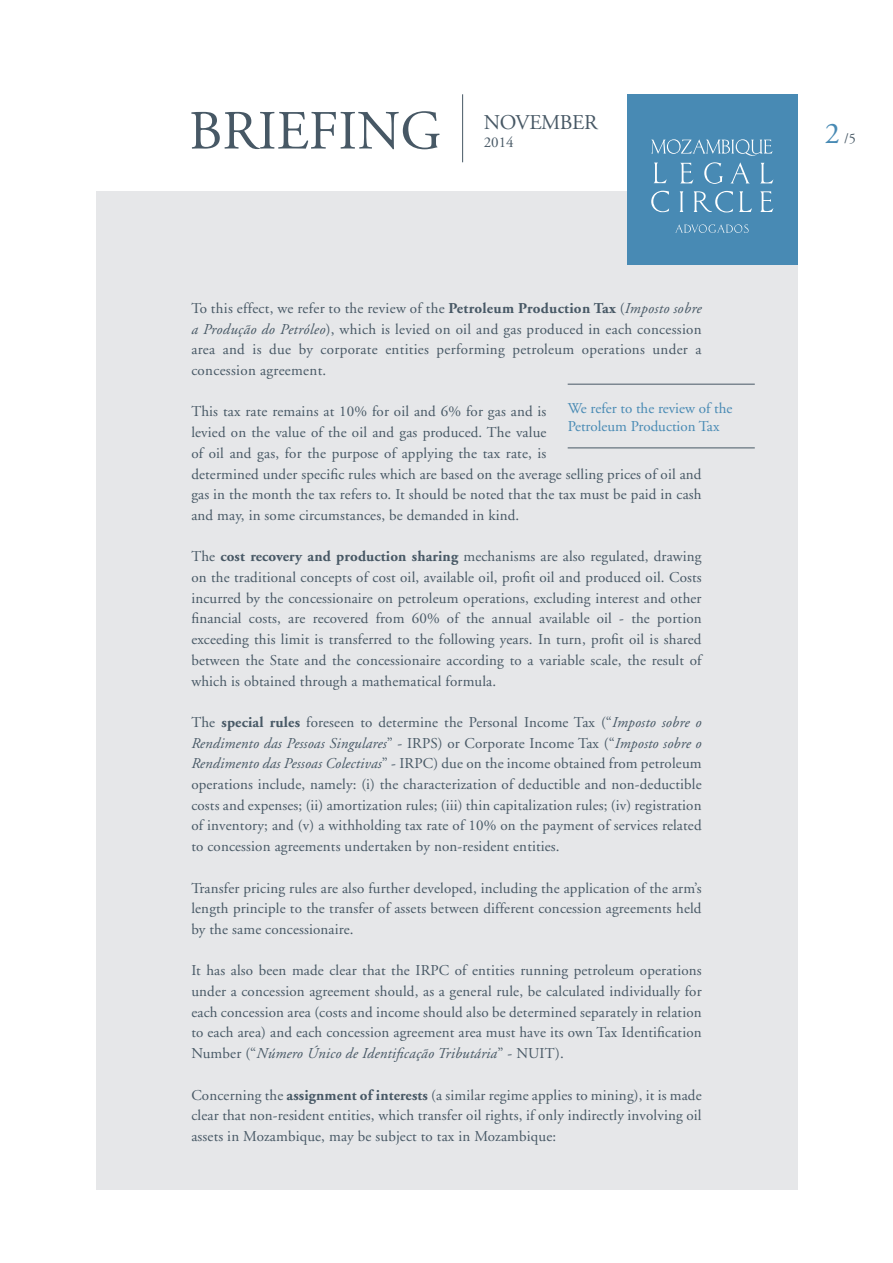
<style>
.page{position:relative;width:893px;height:1263px;background:#fff}
.page>*{position:absolute;margin:0;border:0;box-sizing:border-box;transform-origin:0 0}
.t1{font:55.2px "Adobe Garamond";letter-spacing:.19em;color:#475865}
.t2{font:21px "Adobe Garamond";letter-spacing:-.02em;color:#475865}
.t3{font:15px/20.7px "Adobe Garamond";letter-spacing:.01em;color:#475865;text-align:justify}
.t4{font:15px/18px "Adobe Garamond";color:#488ab4}
.t5{font:14.25px "Adobe Garamond";color:#475865}
.s1{font-weight:700}
.s2{font-style:italic}
.s3{font-size:30px;color:#488ab4}
</style>
<div class="page">
<div style="left:96px;top:191px;width:701px;height:998px;background:#e6e7e9"></div>
<div style="left:627px;top:94px;width:170px;height:170px;background:#488ab4"></div>
<svg style="left:651px;top:139px;width:122px;height:17px"></svg>
<svg style="left:680px;top:163px;width:13px;height:20px"></svg>
<svg style="left:704px;top:162px;width:19px;height:22px"></svg>
<svg style="left:731px;top:162px;width:18px;height:21px"></svg>
<svg style="left:761px;top:163px;width:12px;height:20px"></svg>
<svg style="left:654px;top:163px;width:13px;height:20px"></svg>
<svg style="left:680px;top:191px;width:3px;height:21px"></svg>
<svg style="left:694px;top:191px;width:39px;height:21px"></svg>
<svg style="left:739px;top:191px;width:13px;height:21px"></svg>
<svg style="left:760px;top:191px;width:13px;height:21px"></svg>
<svg style="left:651px;top:191px;width:18px;height:21px"></svg>
<svg style="left:675px;top:224px;width:74px;height:9px"></svg>
<hr style="left:462px;top:94px;width:1px;height:68px;background:#475865">
<hr style="left:568px;top:384px;width:187px;height:1px;background:#475865">
<hr style="left:568px;top:447px;width:187px;height:1px;background:#475865">
<h1 class="t1" style="left:189px;top:101px;width:254px">Briefing</h1>
<h2 class="t2" style="left:484px;top:111px;width:115px">NOVEMBER</h2>
<p class="t3" style="left:484px;top:132px;width:31px">2014</p>
<p class="t3" style="left:191px;top:298px;width:512px">To this effect, we refer to the review of the <span class="s1">Petroleum Production Tax</span> (<span class="s2">Imposto sobre a Produção do Petróleo</span>), which is levied on oil and gas produced in each concession area and is due by corporate entities performing petroleum operations under a concession agreement.</p>
<p class="t3" style="left:191px;top:402px;width:512px;text-align:left">This tax rate remains at 10% for oil and 6% for gas and is<br>levied on the value of the oil and gas produced. The value<br>of oil and gas, for the purpose of applying the tax rate, is<br>determined under specific rules which are based on the average selling prices of oil and gas in the month the tax refers to. It should be noted that the tax must be paid in cash and may, in some circumstances, be demanded in kind.</p>
<p class="t3" style="left:191px;top:547px;width:513px">The <span class="s1">cost recovery and production sharing</span> mechanisms are also regulated, drawing on the traditional concepts of cost oil, available oil, profit oil and produced oil. Costs incurred by the concessionaire on petroleum operations, excluding interest and other financial costs, are recovered from 60% of the annual available oil - the portion exceeding this limit is transferred to the following years. In turn, profit oil is shared between the State and the concessionaire according to a variable scale, the result of which is obtained through a mathematical formula.</p>
<p class="t3" style="left:191px;top:712px;width:512px">The <span class="s1">special rules</span> foreseen to determine the Personal Income Tax (“<span class="s2">Imposto sobre o Rendimento das Pessoas Singulares</span>” - IRPS) or Corporate Income Tax (“<span class="s2">Imposto sobre o Rendimento das Pessoas Colectivas</span>” - IRPC) due on the income obtained from petroleum operations include, namely: (i) the characterization of deductible and non-deductible costs and expenses; (ii) amortization rules; (iii) thin capitalization rules; (iv) registration of inventory; and (v) a withholding tax rate of 10% on the payment of services related to concession agreements undertaken by non-resident entities.</p>
<p class="t3" style="left:191px;top:878px;width:512px">Transfer pricing rules are also further developed, including the application of the arm’s length principle to the transfer of assets between different concession agreements held by the same concessionaire.</p>
<p class="t3" style="left:191px;top:961px;width:512px">It has also been made clear that the IRPC of entities running petroleum operations under a concession agreement should, as a general rule, be calculated individually for each concession area (costs and income should also be determined separately in relation to each area) and each concession agreement area must have its own Tax Identification Number (“<span class="s2">Número Único de Identificação Tributária</span>” - NUIT).</p>
<p class="t3" style="left:191px;top:1085px;width:512px">Concerning the <span class="s1">assignment of interests</span> (a similar regime applies to mining), it is made clear that non-resident entities, which transfer oil rights, if only indirectly involving oil assets in Mozambique, may be subject to tax in Mozambique:</p>
<p class="t4" style="left:568px;top:399px;width:166px">We refer to the review of the<br>Petroleum Production Tax</p>
<p class="t5" style="left:825px;top:131px;width:33px"><span class="s3">2</span> /5</p>
</div>
